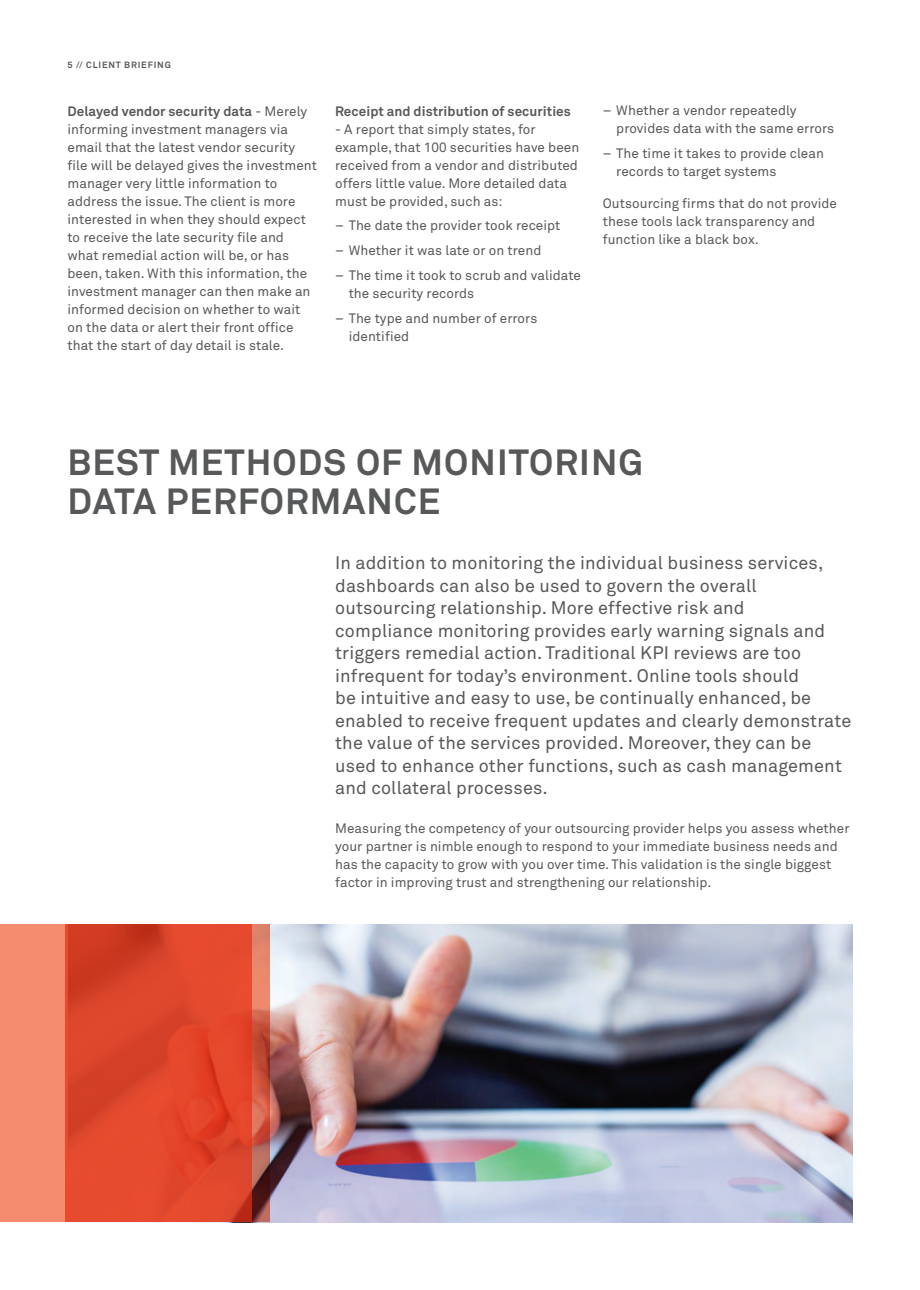
<style>
.page{position:relative;width:920px;height:1290px;background:#fff}
.page>*{position:absolute;margin:0;border:0;box-sizing:border-box;transform-origin:0 0}
.t1{font:700 36px/39px "Akkurat Pro";letter-spacing:.03em;color:#57585a}
.t2{font:18px/22.5px "Akkurat Pro";letter-spacing:.01em;color:#57585a}
.t3{font:13.5px/18px "Akkurat Pro";letter-spacing:.005em;color:#57585a}
.t4{font:700 13.5px "Akkurat Pro";letter-spacing:.005em;color:#57585a}
.t5{font:700 9px "Akkurat Pro";letter-spacing:.09em;color:#57585a}
.s1{font-weight:700}
</style>
<div class="page">
<img style="left:269px;top:925px;width:583px;height:297px">
<div style="left:0;top:925px;width:251px;height:297px;background:#f58c6f"></div>
<svg style="left:65px;top:925px;width:204px;height:297px;fill:#e1482d"></svg>
<p class="t5" style="left:68px;top:59px;width:105px">5 // CLIENT BRIEFING</p>
<p class="t3" style="left:68px;top:102px;width:251px"><span class="s1">Delayed vendor security data</span> - Merely informing investment managers via email that the latest vendor security file will be delayed gives the investment manager very little information to address the issue. The client is more interested in when they should expect to receive the late security file and what remedial action will be, or has been, taken. With this information, the investment manager can then make an informed decision on whether to wait on the data or alert their front office that the start of day detail is stale.</p>
<p class="t4" style="left:335px;top:102px;width:237px">Receipt and distribution of securities</p>
<p class="t3" style="left:335px;top:120px;width:246px">- A report that simply states, for example, that 100 securities have been received from a vendor and distributed offers little value. More detailed data must be provided, such as:</p>
<p class="t3" style="left:335px;top:217px;width:227px">– The date the provider took receipt</p>
<p class="t3" style="left:335px;top:242px;width:208px">– Whether it was late or on trend</p>
<p class="t3" style="left:349px;top:266px;width:234px;text-indent:-13px">– The time it took to scrub and validate the security records</p>
<p class="t3" style="left:349px;top:309px;width:190px;text-indent:-14px">– The type and number of errors identified</p>
<p class="t3" style="left:616px;top:102px;width:219px;text-indent:-14px">– Whether a vendor repeatedly provides data with the same errors</p>
<p class="t3" style="left:616px;top:145px;width:209px;text-indent:-13px">– The time it takes to provide clean records to target systems</p>
<p class="t3" style="left:603px;top:194px;width:236px">Outsourcing firms that do not provide these tools lack transparency and function like a black box.</p>
<h1 class="t1" style="left:68px;top:443px;width:509px">Best m ethods of monitoring da ta performanc</h1>
<h1 class="t1" style="left:418px;top:482px;width:24px">e</h1>
<p class="t2" style="left:335px;top:552px;width:518px">In addition to monitoring the individual business services, dashboards can also be used to govern the overall outsourcing relationship. More effective risk and<br>compliance monitoring provides early warning signals and triggers remedial action. Traditional KPI reviews are too infrequent for today’s environment. Online tools should<br>be intuitive and easy to use, be continually enhanced, be enabled to receive frequent updates and clearly demonstrate the value of the services provided. Moreover, they can be used to enhance other functions, such as cash management and collateral processes.</p>
<p class="t3" style="left:335px;top:819px;width:516px">Measuring the competency of your outsourcing provider helps you assess whether your partner is nimble enough to respond to your immediate business needs and has the capacity to grow with you over time. This validation is the single biggest factor in improving trust and strengthening our relationship.</p>
</div>
